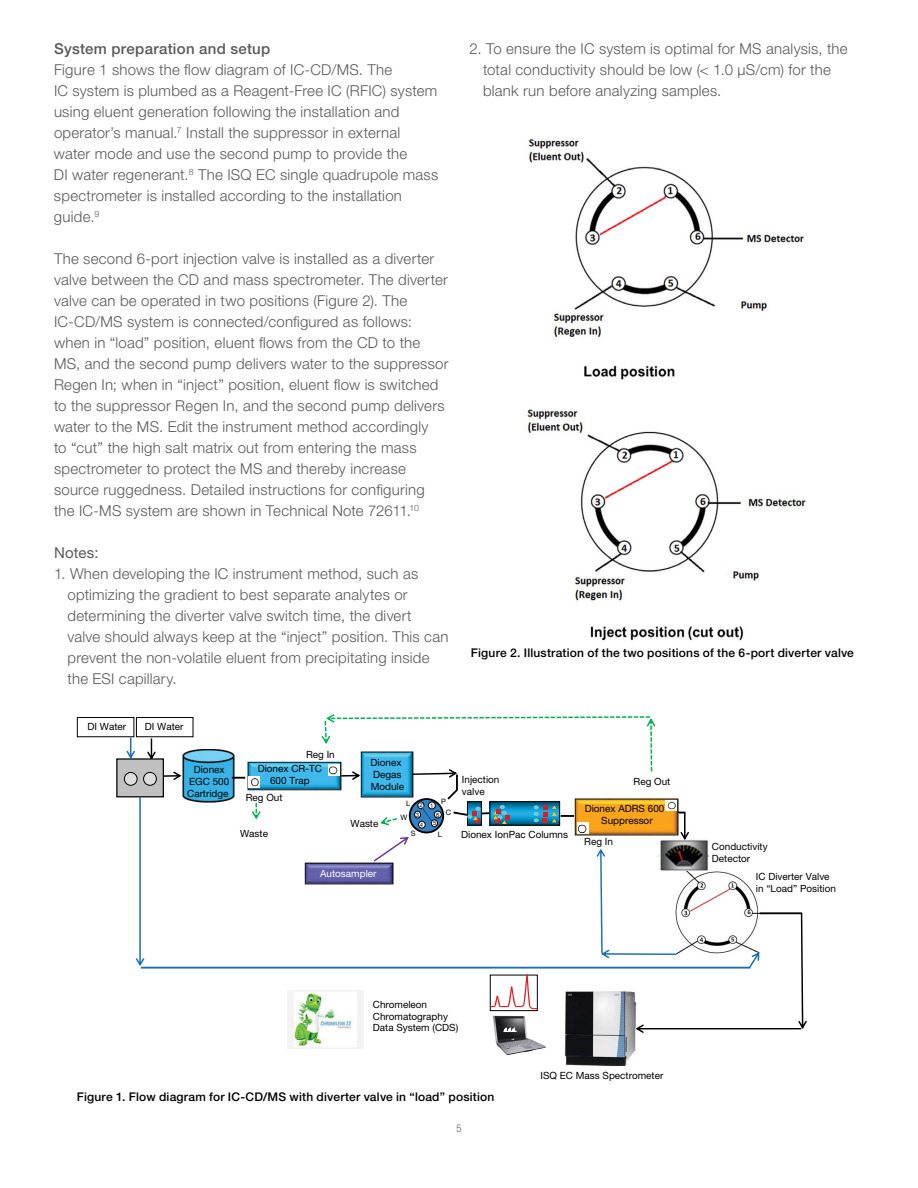
<style>
.page{position:relative;width:918px;height:1188px;background:#fff}
.page>*{position:absolute;margin:0;border:0;box-sizing:border-box;transform-origin:0 0}
.t1{font:300 15px/21px "Helvetica Neue LTW1 G";letter-spacing:.015em;color:#58595b}
.t2{font:500 15px "Helvetica Neue LTW1 G";letter-spacing:.02em;color:#58595b}
.t3{font:15px "Helvetica Neue LTW1 G";letter-spacing:.01em;color:#58595b}
.t4{font:500 12px "Helvetica Neue LTW1 G";letter-spacing:.015em;color:#000}
.t5{font:300 condensed 10.5px "Helvetica Neue LTW1 G";color:#58595b}
.t6{font:9.9px/11.9px "Helvetica Neue LTW1 G";color:#000}
.t7{font:9.9px "Helvetica Neue LTW1 G";color:#fff}
.t8{font:7.35px/10.9px "Helvetica Neue LTW1 G";color:#000}
.t9{font:6px "Helvetica Neue LTW1 G";color:#000}
</style>
<div class="page">
<img style="left:182px;top:749px;width:52px;height:54px">
<div style="left:136px;top:717px;width:57px;height:20px;border:1px solid #000"></div>
<img style="left:247px;top:761px;width:75px;height:29px">
<svg style="left:164px;top:772px;width:18px;height:8px"></svg>
<img style="left:564px;top:1033px;width:72px;height:33px">
<img style="left:305px;top:862px;width:17px;height:23px">
<svg style="left:147px;top:738px;width:9px;height:20px"></svg>
<svg style="left:252px;top:803px;width:9px;height:16px"></svg>
<img style="left:494px;top:1033px;width:52px;height:22px">
<svg style="left:232px;top:777px;width:27px;height:10px"></svg>
<img style="left:287px;top:991px;width:77px;height:57px">
<div style="left:117px;top:759px;width:46px;height:38px;background:#c1c0c0"></div>
<div style="left:116px;top:758px;width:48px;height:39px;border:1px solid #000"></div>
<div style="left:124px;top:772px;width:13px;height:13px;background:#ddd;border-radius:50%"></div>
<div style="left:124px;top:772px;width:14px;height:14px;border:1px solid #000;border-radius:50%"></div>
<div style="left:144px;top:772px;width:12px;height:13px;background:#ddd;border-radius:50%"></div>
<div style="left:143px;top:772px;width:14px;height:14px;border:1px solid #000;border-radius:50%"></div>
<div style="left:77px;top:717px;width:57px;height:20px;border:1px solid #000"></div>
<svg style="left:126px;top:738px;width:9px;height:21px"></svg>
<svg style="left:136px;top:797px;width:8px;height:169px"></svg>
<svg style="left:322px;top:714px;width:485px;height:319px"></svg>
<hr style="left:141px;top:967px;width:609px;height:2px;background:#1870b9">
<img style="left:527px;top:138px;width:279px;height:503px">
<p class="t2" style="left:54px;top:40px;width:218px">System preparation and setup</p>
<p class="t1" style="left:54px;top:59px;width:386px">Figure 1 shows the flow diagram of IC-CD/MS. The<br>IC system is plumbed as a Reagent-Free IC (RFIC) system using eluent generation following the installation and operator’s manual.<sup>7</sup> Install the suppressor in external water mode and use the second pump to provide the<br>DI water regenerant.<sup>8</sup> The ISQ EC single quadrupole mass spectrometer is installed according to the installation guide.<sup>9</sup></p>
<p class="t1" style="left:54px;top:248px;width:396px">The second 6-port injection valve is installed as a diverter valve between the CD and mass spectrometer. The diverter valve can be operated in two positions (Figure 2). The IC-CD/MS system is connected/configured as follows: when in “load” position, eluent flows from the CD to the MS, and the second pump delivers water to the suppressor Regen In; when in “inject” position, eluent flow is switched to the suppressor Regen In, and the second pump delivers water to the MS. Edit the instrument method accordingly<br>to “cut” the high salt matrix out from entering the mass spectrometer to protect the MS and thereby increase source ruggedness. Detailed instructions for configuring the IC-MS system are shown in Technical Note 72611.<sup>10</sup></p>
<p class="t3" style="left:54px;top:543px;width:46px">Notes:</p>
<p class="t1" style="left:68px;top:563px;width:383px;text-indent:-14px">1. When developing the IC instrument method, such as optimizing the gradient to best separate analytes or determining the diverter valve switch time, the divert<br>valve should always keep at the “inject” position. This can prevent the non-volatile eluent from precipitating inside the ESI capillary.</p>
<p class="t1" style="left:483px;top:38px;width:366px;text-indent:-14px">2. To ensure the IC system is optimal for MS analysis, the total conductivity should be low (&lt; 1.0 µS/cm) for the blank run before analyzing samples.</p>
<p class="t4" style="left:471px;top:645px;width:385px">Figure 2. Illustration of the two positions of the 6-port diverter valve</p>
<p class="t6" style="left:88px;top:721px;width:40px">DI Water</p>
<p class="t6" style="left:145px;top:721px;width:40px">DI Water</p>
<p class="t6" style="left:306px;top:748px;width:30px">Reg In</p>
<p class="t6" style="left:187px;top:764px;width:44px;text-align:center">Dionex<br>EGC 500<br>Cartridge</p>
<p class="t6" style="left:371px;top:756px;width:35px">Dionex<br>Degas<br>Module</p>
<p class="t6" style="left:258px;top:763px;width:66px;text-align:center">Dionex CR-TC<br>600 Trap</p>
<p class="t6" style="left:246px;top:791px;width:38px">Reg Out</p>
<p class="t8" style="left:446px;top:796px;width:7px;text-indent:-5px">P<br>C</p>
<p class="t8" style="left:406px;top:798px;width:6px">L</p>
<p class="t9" style="left:419px;top:802px;width:16px">2 1</p>
<p class="t9" style="left:416px;top:811px;width:5px">3</p>
<p class="t9" style="left:436px;top:811px;width:5px">6</p>
<p class="t8" style="left:401px;top:811px;width:8px">W</p>
<p class="t6" style="left:350px;top:818px;width:29px">Waste</p>
<p class="t9" style="left:433px;top:820px;width:5px">5</p>
<p class="t9" style="left:420px;top:821px;width:5px">4</p>
<p class="t6" style="left:240px;top:828px;width:29px">Waste</p>
<p class="t8" style="left:411px;top:827px;width:6px">S</p>
<p class="t8" style="left:438px;top:829px;width:6px">L</p>
<p class="t6" style="left:462px;top:773px;width:39px">Injection valve</p>
<p class="t6" style="left:461px;top:829px;width:108px">Dionex IonPac Columns</p>
<p class="t7" style="left:320px;top:867px;width:58px">Autosampler</p>
<p class="t6" style="left:634px;top:776px;width:38px">Reg Out</p>
<p class="t6" style="left:585px;top:803px;width:81px;text-align:center">Dionex ADRS 600<br>Suppressor</p>
<p class="t6" style="left:584px;top:836px;width:30px">Reg In</p>
<p class="t6" style="left:712px;top:841px;width:57px">Conductivity<br>Detector</p>
<p class="t6" style="left:756px;top:870px;width:82px">IC Diverter Valve in “Load” Position</p>
<p class="t6" style="left:373px;top:998px;width:87px">Chromeleon<br>Chromatography<br>Data System (CDS)</p>
<p class="t4" style="left:77px;top:1090px;width:419px">Figure 1. Flow diagram for IC-CD/MS with diverter valve in “load” position</p>
<p class="t5" style="left:456px;top:1122px;width:7px">5</p>
<p class="t6" style="left:541px;top:1069px;width:124px">ISQ EC Mass Spectrometer</p>
</div>
